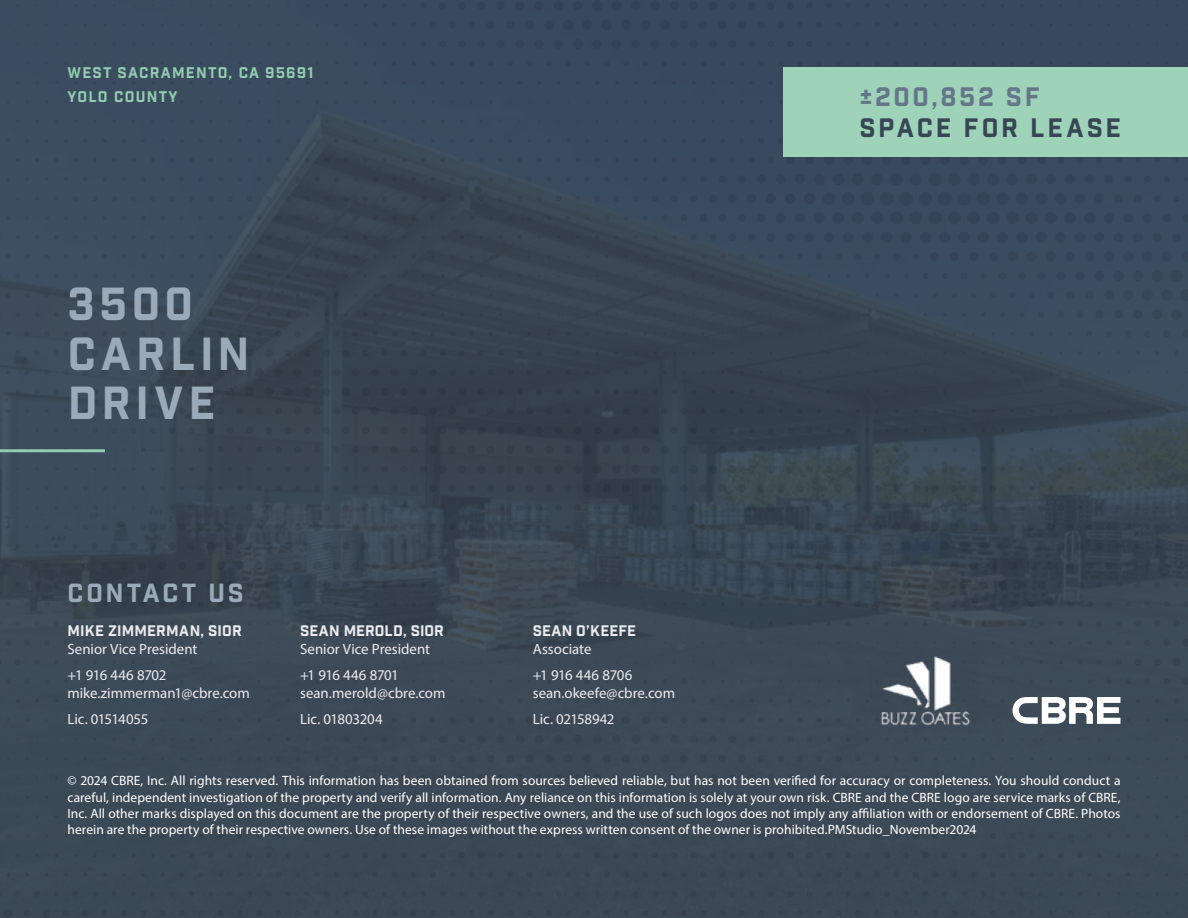
<style>
.page{position:relative;width:1188px;height:918px;background:#fff}
.page>*{position:absolute;margin:0;border:0;box-sizing:border-box;transform-origin:0 0}
.t1{font:45px/49.5px "Industry Inc Base";letter-spacing:.105em;color:#9baab9}
.t2{font:25.8px "Industry Inc Base";letter-spacing:.11em;color:#374655}
.t3{font:25.8px "Industry Inc Base";letter-spacing:.1em;color:#647688}
.t4{font:25.5px "Industry Inc Base";letter-spacing:.115em;color:#9baab9}
.t5{font:15px/24px "Industry Inc Base";letter-spacing:.085em;color:#91cdaf}
.t6{font:14.85px/26.1px "Myriad Pro";color:#ebebf0}
.t7{font:14.85px "Industry Inc Base";letter-spacing:.01em;color:#ebebf0}
.t8{font:13.5px/16.2px "Myriad Pro";color:#fff;text-align:justify}
</style>
<div class="page">
<img style="left:0;top:0;width:1188px;height:918px">
<hr style="left:0;top:449px;width:105px;height:3px;background:#91cdaf">
<img style="left:871px;top:648px;width:110px;height:85px">
<svg style="left:1013px;top:697px;width:108px;height:27px"></svg>
<div style="left:783px;top:68px;width:405px;height:89px;background:#9fd3b9"></div>
<p class="t5" style="left:68px;top:62px;width:247px">WEST SACRAMENTO, CA 95691<br>YOLO COUNTY</p>
<h1 class="t1" style="left:68px;top:282px;width:184px">3500<br>CARLIN<br>DRIVE</h1>
<h3 class="t4" style="left:68px;top:577px;width:178px">CONTACT US</h3>
<p class="t7" style="left:68px;top:622px;width:176px">MIKE ZIMMERMAN, SIOR</p>
<p class="t6" style="left:67px;top:636px;width:132px">Senior Vice President +1 916 446 8702</p>
<p class="t6" style="left:68px;top:680px;width:184px">mike.zimmerman1@cbre.com<br>Lic. 01514055</p>
<p class="t7" style="left:300px;top:622px;width:145px">SEAN MEROLD, SIOR</p>
<p class="t6" style="left:300px;top:636px;width:132px">Senior Vice President +1 916 446 8701</p>
<p class="t6" style="left:300px;top:680px;width:147px">sean.merold@cbre.com<br>Lic. 01803204</p>
<p class="t7" style="left:533px;top:622px;width:105px">SEAN O’KEEFE</p>
<p class="t6" style="left:533px;top:636px;width:101px">Associate<br>+1 916 446 8706</p>
<p class="t6" style="left:533px;top:680px;width:144px">sean.okeefe@cbre.com<br>Lic. 02158942</p>
<h2 class="t3" style="left:859px;top:82px;width:182px">±200,852 SF</h2>
<h2 class="t2" style="left:859px;top:113px;width:263px">SPACE FOR LEASE</h2>
<p class="t8" style="left:68px;top:773px;width:1055px">© 2024 CBRE, Inc. All rights reserved. This information has been obtained from sources believed reliable, but has not been verified for accuracy or completeness. You should conduct a careful, independent investigation of the property and verify all information. Any reliance on this information is solely at your own risk. CBRE and the CBRE logo are service marks of CBRE, Inc. All other marks displayed on this document are the property of their respective owners, and the use of such logos does not imply any affiliation with or endorsement of CBRE. Photos herein are the property of their respective owners. Use of these images without the express written consent of the owner is prohibited.PMStudio_November2024</p>
</div>
